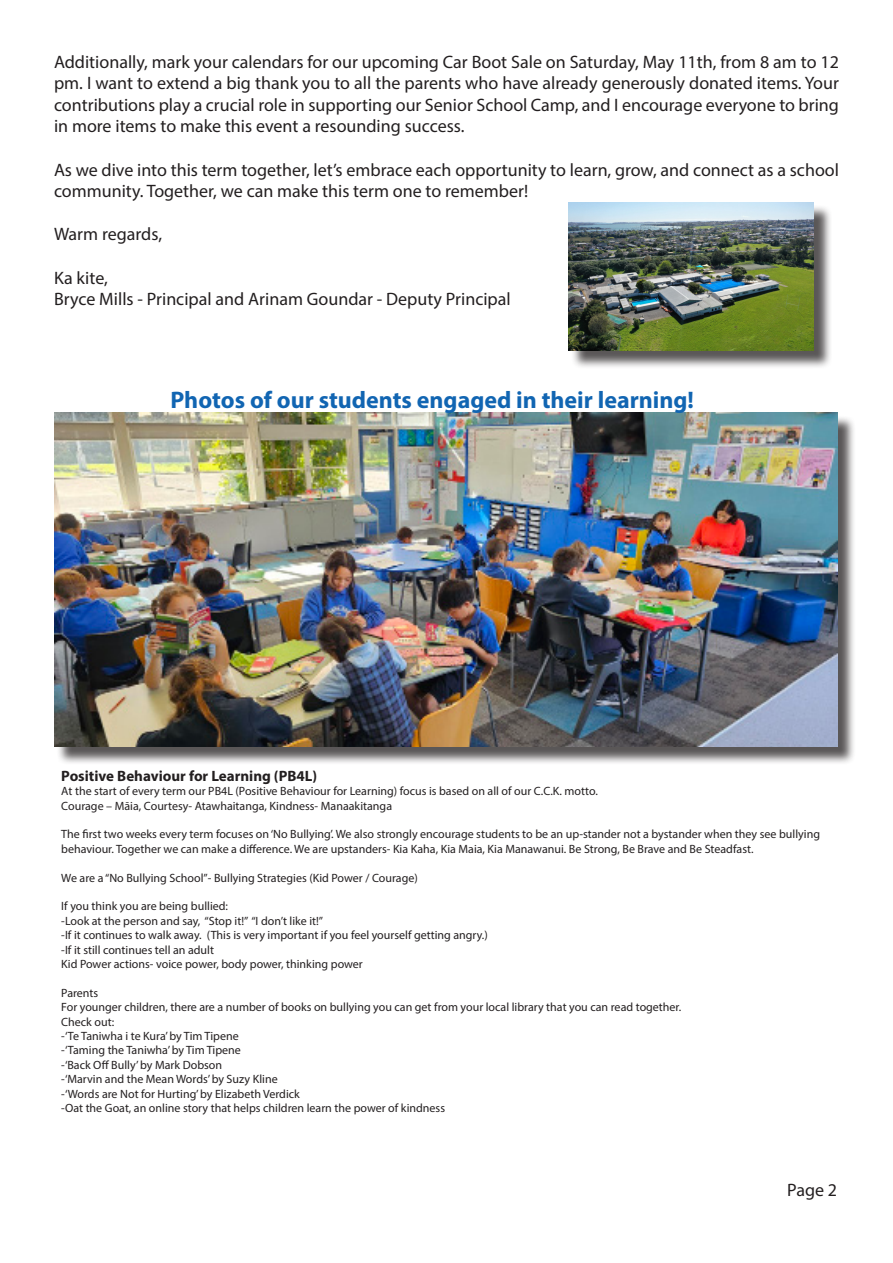
<style>
.page{position:relative;width:893px;height:1263px;background:#fff}
.page>*{position:absolute;margin:0;border:0;box-sizing:border-box;transform-origin:0 0}
.t1{font:700 24px "Myriad Pro";color:#1165b2}
.t2{font:18px/21.6px "Myriad Pro";color:#231f20;text-align:justify}
.t3{font:700 15px "Myriad Pro";color:#231f20}
.t4{font:12px/14.4px "Myriad Pro";color:#231f20}
</style>
<div class="page">
<div style="left:56px;top:415px;width:799px;height:351px;background:#231f20;opacity:.75"></div>
<img style="left:54px;top:413px;width:783px;height:334px">
<div style="left:571px;top:205px;width:262px;height:164px;background:#231f20;opacity:.75"></div>
<img style="left:569px;top:202px;width:245px;height:148px">
<p class="t2" style="left:54px;top:50px;width:786px">Additionally, mark your calendars for our upcoming Car Boot Sale on Saturday, May 11th, from 8 am to 12 pm. I want to extend a big thank you to all the parents who have already generously donated items. Your contributions play a crucial role in supporting our Senior School Camp, and I encourage everyone to bring in more items to make this event a resounding success.</p>
<p class="t2" style="left:54px;top:158px;width:786px">As we dive into this term together, let’s embrace each opportunity to learn, grow, and connect as a school community. Together, we can make this term one to remember!</p>
<p class="t2" style="left:54px;top:223px;width:110px">Warm regards,</p>
<p class="t2" style="left:54px;top:266px;width:55px">Ka kite,</p>
<p class="t2" style="left:54px;top:288px;width:458px">Bryce Mills - Principal and Arinam Goundar - Deputy Principal</p>
<p class="t1" style="left:170px;top:384px;width:525px">Photos of our students engaged in their learning!</p>
<p class="t3" style="left:61px;top:766px;width:257px">Positive Behaviour for Learning (PB4L)</p>
<p class="t4" style="left:61px;top:784px;width:538px">At the start of every term our PB4L (Positive Behaviour for Learning) focus is based on all of our C.C.K. motto.</p>
<p class="t4" style="left:61px;top:798px;width:332px">Courage – Māia, Courtesy- Atawhaitanga, Kindness- Manaakitanga</p>
<p class="t4" style="left:61px;top:827px;width:760px">The first two weeks every term focuses on ‘No Bullying’. We also strongly encourage students to be an up-stander not a bystander when they see bullying behaviour. Together we can make a difference. We are upstanders- Kia Kaha, Kia Maia, Kia Manawanui. Be Strong, Be Brave and Be Steadfast.</p>
<p class="t4" style="left:61px;top:870px;width:358px">We are a “No Bullying School”- Bullying Strategies (Kid Power / Courage)</p>
<p class="t4" style="left:61px;top:899px;width:168px">If you think you are being bullied:</p>
<p class="t4" style="left:61px;top:913px;width:263px">-Look at the person and say, “Stop it!” “I don’t like it!”</p>
<p class="t4" style="left:61px;top:928px;width:428px">-If it continues to walk away. (This is very important if you feel yourself getting angry.)</p>
<p class="t4" style="left:61px;top:942px;width:154px">-If it still continues tell an adult</p>
<p class="t4" style="left:61px;top:957px;width:303px">Kid Power actions- voice power, body power, thinking power</p>
<p class="t4" style="left:61px;top:985px;width:39px">Parents</p>
<p class="t4" style="left:61px;top:1000px;width:622px">For younger children, there are a number of books on bullying you can get from your local library that you can read together.</p>
<p class="t4" style="left:61px;top:1014px;width:54px">Check out:</p>
<p class="t4" style="left:61px;top:1029px;width:179px">-‘Te Taniwha i te Kura’ by Tim Tipene</p>
<p class="t4" style="left:61px;top:1043px;width:181px">-‘Taming the Taniwha’ by Tim Tipene</p>
<p class="t4" style="left:61px;top:1057px;width:162px">-‘Back Off Bully’ by Mark Dobson</p>
<p class="t4" style="left:61px;top:1072px;width:218px">-‘Marvin and the Mean Words’ by Suzy Kline</p>
<p class="t4" style="left:61px;top:1086px;width:240px">-‘Words are Not for Hurting’ by Elizabeth Verdick</p>
<p class="t4" style="left:61px;top:1101px;width:385px">-Oat the Goat, an online story that helps children learn the power of kindness</p>
<p class="t2" style="left:787px;top:1179px;width:51px">Page 2</p>
</div>
